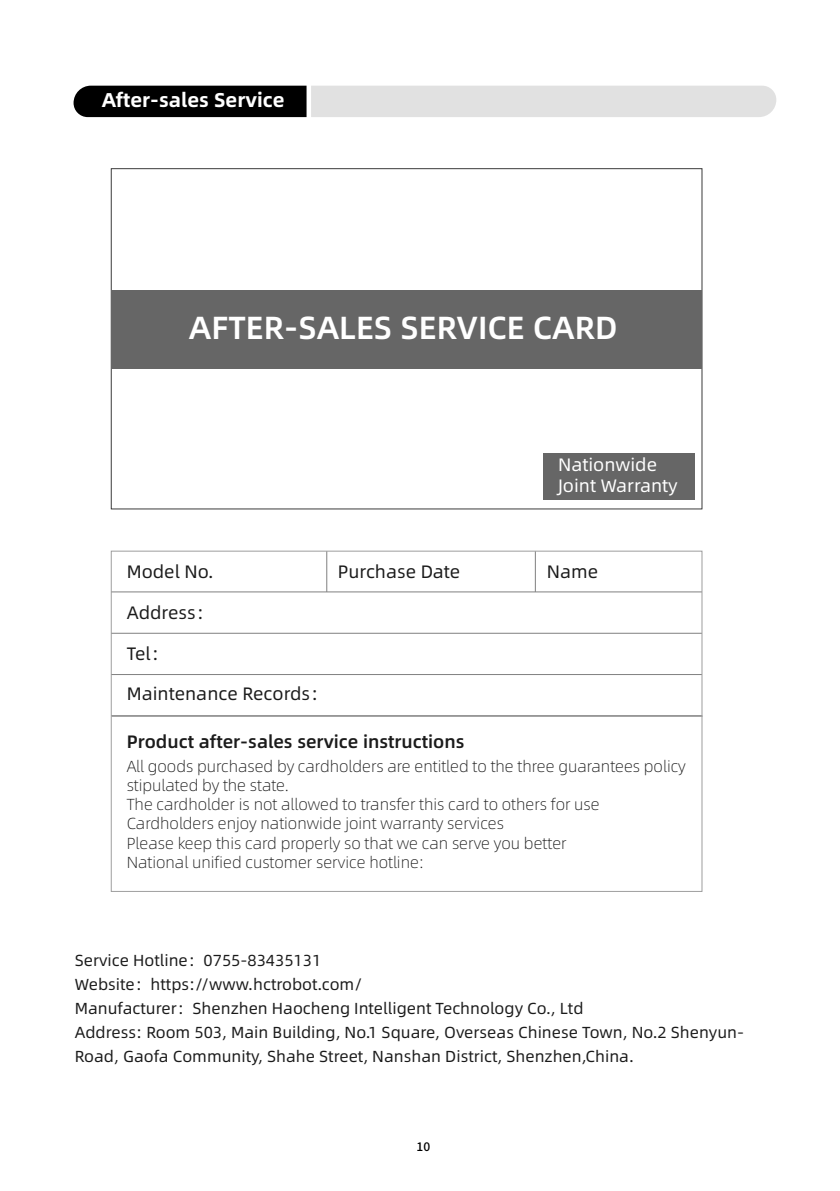
<style>
.page{position:relative;width:840px;height:1191px;background:#fff}
.page>*{position:absolute;margin:0;border:0;box-sizing:border-box;transform-origin:0 0}
.t1{font:500 32px "Alibaba Pu Hui Ti";color:#fff}
.t2{font:700 20px "Alibaba Pu Hui Ti";color:#fff}
.t3{font:18px "Alibaba Pu Hui Ti";color:#1b1b1b}
.t4{font:500 18px "Alibaba Pu Hui Ti";color:#1b1b1b}
.t5{font:18px/21.6px "Alibaba Pu Hui Ti";color:#fff}
.t6{font:18px "Source Han Sans SC";color:#fff}
.t7{font:300 16px/19.2px "Alibaba Pu Hui Ti";color:#1b1b1b}
.t8{font:16px/24px "Alibaba Pu Hui Ti";color:#1b1b1b}
</style>
<div class="page">
<svg style="left:73px;top:86px;width:702px;height:31px;background:#979797"></svg>
<svg style="left:110px;top:168px;width:592px;height:342px"></svg>
<div style="left:111px;top:290px;width:590px;height:79px;background:#666"></div>
<div style="left:542px;top:453px;width:152px;height:46px;background:#666"></div>
<hr style="left:111px;top:591px;width:590px;height:1px;background:#808080">
<hr style="left:111px;top:633px;width:590px;height:1px;background:#808080">
<hr style="left:111px;top:674px;width:590px;height:1px;background:#808080">
<hr style="left:111px;top:715px;width:590px;height:1px;background:#808080">
<hr style="left:326px;top:551px;width:1px;height:41px;background:#808080">
<hr style="left:534px;top:551px;width:1px;height:41px;background:#808080">
<p class="t2" style="left:102px;top:92px;width:184px">After-sales Service</p>
<h1 class="t1" style="left:189px;top:314px;width:430px">AFTER-SALES SERVICE CARD</h1>
<p class="t3" style="left:127px;top:564px;width:88px">Model No.</p>
<p class="t3" style="left:127px;top:599px;width:88px">Address：</p>
<p class="t5" style="left:557px;top:454px;width:121px">Nationwide<br>Joint Warranty</p>
<p class="t6" style="left:584px;top:466px;width:100px">全国联保</p>
<p class="t3" style="left:337px;top:564px;width:124px">Purchase Date</p>
<p class="t3" style="left:546px;top:564px;width:53px">Name</p>
<p class="t3" style="left:127px;top:640px;width:43px">Tel：</p>
<p class="t3" style="left:127px;top:680px;width:203px">Maintenance Records：</p>
<p class="t4" style="left:127px;top:734px;width:339px">Product after-sales service instructions</p>
<p class="t7" style="left:127px;top:755px;width:560px">All goods purchased by cardholders are entitled to the three guarantees policy stipulated by the state.<br>The cardholder is not allowed to transfer this card to others for use Cardholders enjoy nationwide joint warranty services<br>Please keep this card properly so that we can serve you better<br>National unified customer service hotline:</p>
<p class="t8" style="left:75px;top:947px;width:670px">Service Hotline：0755-83435131<br>Website：https://www.hctrobot.com/<br>Manufacturer：Shenzhen Haocheng Intelligent Technology Co., Ltd<br>Address: Room 503, Main Building, No.1 Square, Overseas Chinese Town, No.2 Shenyun-Road, Gaofa Community, Shahe Street, Nanshan District, Shenzhen,China.</p>
</div>
